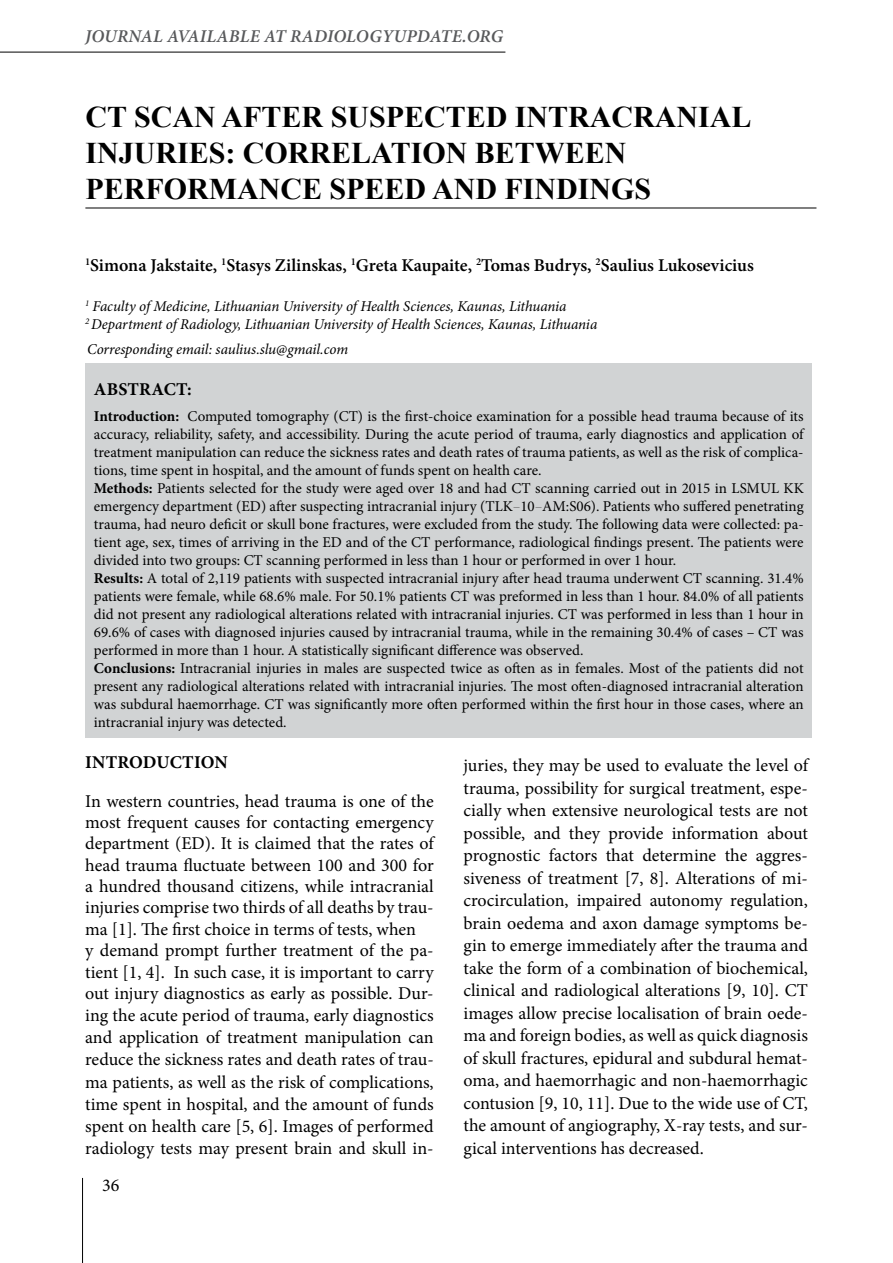
<style>
.page{position:relative;width:893px;height:1263px;background:#fff}
.page>*{position:absolute;margin:0;border:0;box-sizing:border-box;transform-origin:0 0}
.t1{font:700 30px/36px "Times New Roman";color:#000}
.t2{font:18px/22.5px "Minion Pro";color:#000}
.t3{font:600 18px "Minion Pro";color:#000}
.t4{font:italic 600 18px "Minion Pro";letter-spacing:.01em;color:#58595b}
.t5{font:700 18px "Minion Pro";letter-spacing:.01em;color:#000}
.t6{font:15px/18px "Minion Pro";color:#000}
.t7{font:italic 15px/18px "Minion Pro";letter-spacing:-.01em;color:#000}
.s1{font-weight:700}
.s2{font-style:italic;color:#7f7f7f}
</style>
<div class="page">
<hr style="left:82px;top:1178px;width:1px;height:85px;background:#000">
<hr style="left:0;top:52px;width:505px;height:1px;background:#000">
<div style="left:85px;top:364px;width:727px;height:374px;background:#d1d3d4"></div>
<hr style="left:85px;top:208px;width:731px;height:1px;background:#000">
<p class="t4" style="left:85px;top:23px;width:420px">JOURNAL AVAILABLE AT RADIOLOGYUPDATE.ORG</p>
<h1 class="t1" style="left:85px;top:98px;width:668px">CT SCAN AFTER SUSPECTED INTRACRANIAL<br>INJURIES: CORRELATION BETWEEN<br>PERFORMANCE SPEED AND FINDINGS</h1>
<p class="t3" style="left:85px;top:253px;width:670px"><sup>1</sup>Simona Jakstaite, <sup>1</sup>Stasys Zilinskas, <sup>1</sup>Greta Kaupaite, <sup>2</sup>Tomas Budrys, <sup>2</sup>Saulius Lukosevicius</p>
<p class="t7" style="left:85px;top:297px;width:514px"><sup>1</sup> Faculty of Medicine, Lithuanian University of Health Sciences, Kaunas, Lithuania<br><sup>2</sup> Department of Radiology, Lithuanian University of Health Sciences, Kaunas, Lithuania</p>
<p class="t7" style="left:87px;top:340px;width:262px">Corresponding email: saulius.slu@gmail.com</p>
<p class="t5" style="left:94px;top:376px;width:99px">Abstract:</p>
<p class="t6" style="left:94px;top:407px;width:711px"><span class="s1">Introduction:</span> Computed tomography (CT) is the first-choice examination for a possible head trauma because of its accuracy, reliability, safety, and accessibility. During the acute period of trauma, early diagnostics and application of treatment manipulation can reduce the sickness rates and death rates of trauma patients, as well as the risk of complica&shy;tions, time spent in hospital, and the amount of funds spent on health care.<br><span class="s1">Methods:</span> Patients selected for the study were aged over 18 and had CT scanning carried out in 2015 in LSMUL KK emergency department (ED) after suspecting intracranial injury (TLK<span class="s2">–</span>10<span class="s2">–</span>AM:S06). Patients who suffered penetrating trauma, had neuro deficit or skull bone fractures, were excluded from the study. The following data were collected: pa&shy;tient age, sex, times of arriving in the ED and of the CT performance, radiological findings present. The patients were divided into two groups: CT scanning performed in less than 1 hour or performed in over 1 hour.<br><span class="s1">Results:</span> A total of 2,119 patients with suspected intracranial injury after head trauma underwent CT scanning. 31.4% patients were female, while 68.6% male. For 50.1% patients CT was preformed in less than 1 hour. 84.0% of all patients did not present any radiological alterations related with intracranial injuries. CT was performed in less than 1 hour in 69.6% of cases with diagnosed injuries caused by intracranial trauma, while in the remaining 30.4% of cases – CT was performed in more than 1 hour. A statistically significant difference was observed.<br><span class="s1">Conclusions:</span> Intracranial injuries in males are suspected twice as often as in females. Most of the patients did not present any radiological alterations related with intracranial injuries. The most often-diagnosed intracranial alteration was subdural haemorrhage. CT was significantly more often performed within the first hour in those cases, where an intracranial injury was detected.</p>
<p class="t2" style="left:463px;top:754px;width:346px;text-align:justify">juries, they may be used to evaluate the level of trauma, possibility for surgical treatment, espe&shy;cially when extensive neurological tests are not possible, and they provide information about prognostic factors that determine the aggres&shy;siveness of treatment [7, 8]. Alterations of mi&shy;crocirculation, impaired autonomy regulation, brain oedema and axon damage symptoms be&shy;gin to emerge immediately after the trauma and take the form of a combination of biochemical, clinical and radiological alterations [9, 10]. CT images allow precise localisation of brain oede&shy;ma and foreign bodies, as well as quick diagnosis of skull fractures, epidural and subdural hemat&shy;oma, and haemorrhagic and non-haemorrhagic contusion [9, 10, 11]. Due to the wide use of CT, the amount of angiography, X-ray tests, and sur&shy;gical interventions has decreased.</p>
<p class="t5" style="left:85px;top:749px;width:144px">Introduction</p>
<p class="t2" style="left:85px;top:790px;width:350px;line-height:21.8px">In western countries, head trauma is one of the most frequent causes for contacting emergency department (ED). It is claimed that the rates of head trauma fluctuate between 100 and 300 for a hundred thousand citizens, while intracranial injuries comprise two thirds of all deaths by trau&shy;ma [1]. The first choice in terms of tests, when<br>y demand prompt further treatment of the pa&shy;tient [1, 4]. In such case, it is important to carry out injury diagnostics as early as possible. Dur&shy;ing the acute period of trauma, early diagnostics and application of treatment manipulation can reduce the sickness rates and death rates of trau&shy;ma patients, as well as the risk of complications, time spent in hospital, and the amount of funds spent on health care [5, 6]. Images of performed radiology tests may present brain and skull in-</p>
<p class="t2" style="left:102px;top:1174px;width:19px">36</p>
</div>
